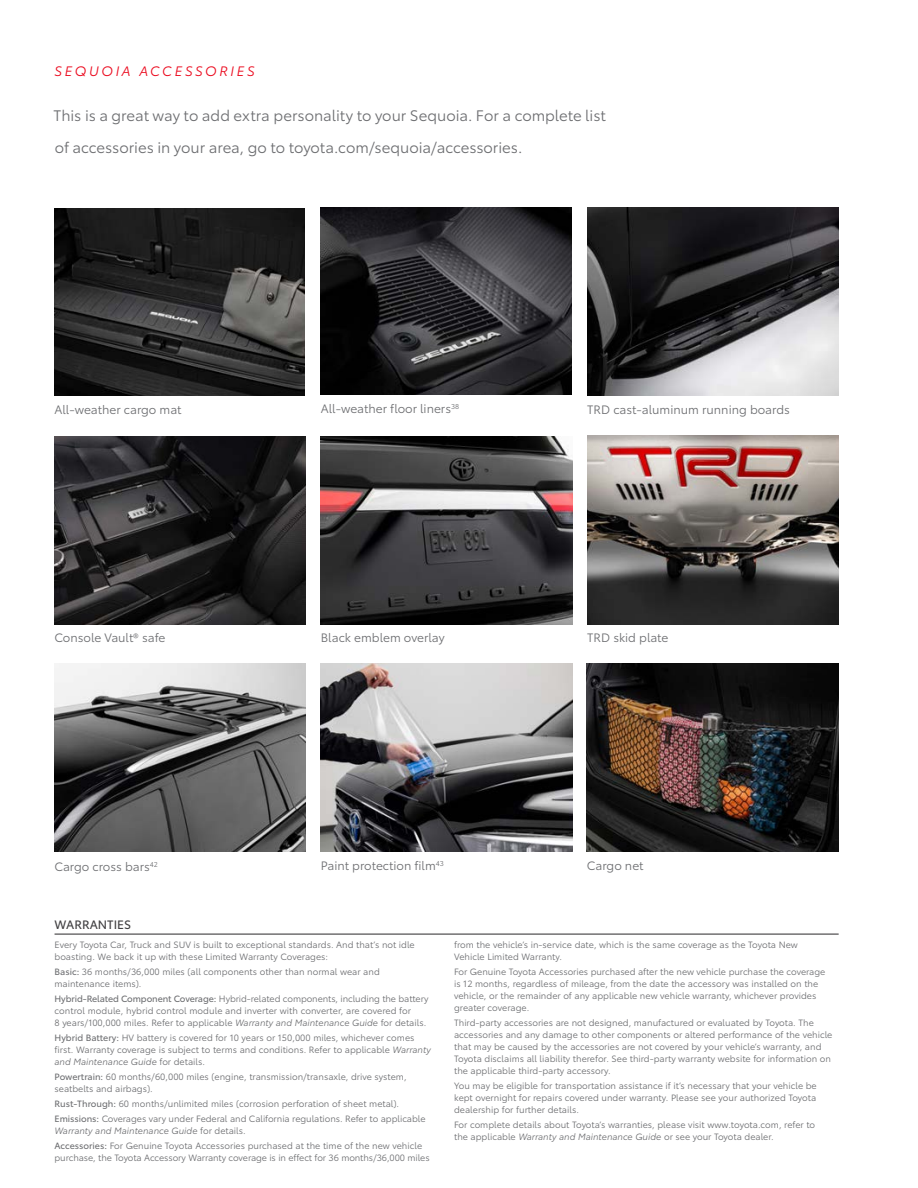
<style>
.page{position:relative;width:918px;height:1188px;background:#fff}
.page>*{position:absolute;margin:0;border:0;box-sizing:border-box;transform-origin:0 0}
.t1{font:15px/31.5px "Toyota Type";color:#6d6e71}
.t2{font:italic 13.5px "Toyota Type";letter-spacing:.2em;color:#eb0a1e}
.t3{font:12px "Toyota Type";color:#6d6e71}
.t4{font:12px "Toyota Type";color:#414042}
.t5{font:9px/12px "Toyota Type";color:#6d6e71}
.s1{font-style:inherit}
.s2{font-style:italic}
</style>
<div class="page">
<img style="left:55px;top:664px;width:250px;height:188px">
<img style="left:55px;top:208px;width:249px;height:188px">
<img style="left:321px;top:208px;width:251px;height:187px">
<img style="left:321px;top:436px;width:252px;height:188px">
<img style="left:587px;top:208px;width:252px;height:187px">
<img style="left:55px;top:436px;width:251px;height:188px">
<img style="left:588px;top:435px;width:251px;height:189px">
<img style="left:321px;top:664px;width:252px;height:188px">
<img style="left:587px;top:664px;width:252px;height:188px">
<hr style="left:55px;top:934px;width:784px;height:1px;background:#414042">
<h2 class="t2" style="left:55px;top:60px;width:202px">SEQUOIA ACCESSORIES</h2>
<h1 class="t1" style="left:54px;top:99px;width:554px">This is a great way to add extra personality to your Sequoia. For a complete list of accessories in your area, go to toyota.com/sequoia/accessories.</h1>
<h3 class="t3" style="left:55px;top:401px;width:129px">All-weather cargo mat</h3>
<h3 class="t3" style="left:321px;top:400px;width:140px">All-weather floor liners<sup>38</sup></h3>
<h3 class="t3" style="left:587px;top:401px;width:204px">TRD cast-aluminum running boards</h3>
<h3 class="t3" style="left:55px;top:629px;width:112px">Console Vault® safe</h3>
<h3 class="t3" style="left:321px;top:629px;width:125px">Black emblem overlay</h3>
<h3 class="t3" style="left:587px;top:629px;width:83px">TRD skid plate</h3>
<h3 class="t3" style="left:55px;top:858px;width:105px">Cargo cross bars<sup>42</sup></h3>
<h3 class="t3" style="left:321px;top:857px;width:125px">Paint protection film<sup>43</sup></h3>
<h3 class="t3" style="left:587px;top:857px;width:58px">Cargo net</h3>
<h3 class="t4" style="left:55px;top:916px;width:78px">WARRANTIES</h3>
<p class="t5" style="left:55px;top:939px;width:362px">Every Toyota Car, Truck and SUV is built to exceptional standards. And that’s not idle boasting. We back it up with these Limited Warranty Coverages:</p>
<p class="t5" style="left:55px;top:966px;width:327px"><span class="s1">Basic:</span> 36 months/36,000 miles (all components other than normal wear and maintenance items).</p>
<p class="t5" style="left:55px;top:993px;width:375px"><span class="s1">Hybrid-Related Component Coverage:</span> Hybrid-related components, including the battery control module, hybrid control module and inverter with converter, are covered for<br>8 years/100,000 miles. Refer to applicable <span class="s2">Warranty and Maintenance Guide</span> for details.</p>
<p class="t5" style="left:55px;top:1032px;width:378px"><span class="s1">Hybrid Battery:</span> HV battery is covered for 10 years or 150,000 miles, whichever comes first. Warranty coverage is subject to terms and conditions. Refer to applicable <span class="s2">Warranty and Maintenance Guide</span> for details.</p>
<p class="t5" style="left:55px;top:1071px;width:354px"><span class="s1">Powertrain:</span> 60 months/60,000 miles (engine, transmission/transaxle, drive system, seatbelts and airbags).</p>
<p class="t5" style="left:55px;top:1096px;width:373px;line-height:15px"><span class="s1">Rust-Through:</span> 60 months/unlimited miles (corrosion perforation of sheet metal).<br><span class="s1">Emissions:</span> Coverages vary under Federal and California regulations. Refer to applicable</p>
<p class="t5" style="left:55px;top:1123px;width:369px;line-height:15px"><span class="s2">Warranty and Maintenance Guide</span> for details.<br><span class="s1">Accessories:</span> For Genuine Toyota Accessories purchased at the time of the new vehicle</p>
<p class="t5" style="left:55px;top:1152px;width:377px">purchase, the Toyota Accessory Warranty coverage is in effect for 36 months/36,000 miles</p>
<p class="t5" style="left:454px;top:939px;width:345px">from the vehicle’s in-service date, which is the same coverage as the Toyota New<br>Vehicle Limited Warranty.</p>
<p class="t5" style="left:454px;top:966px;width:373px">For Genuine Toyota Accessories purchased after the new vehicle purchase the coverage is 12 months, regardless of mileage, from the date the accessory was installed on the vehicle, or the remainder of any applicable new vehicle warranty, whichever provides greater coverage.</p>
<p class="t5" style="left:454px;top:1017px;width:380px">Third-party accessories are not designed, manufactured or evaluated by Toyota. The accessories and any damage to other components or altered performance of the vehicle that may be caused by the accessories are not covered by your vehicle’s warranty, and Toyota disclaims all liability therefor. See third-party warranty website for information on the applicable third-party accessory.</p>
<p class="t5" style="left:454px;top:1080px;width:364px;text-align:justify">You may be eligible for transportation assistance if it’s necessary that your vehicle be kept overnight for repairs covered under warranty. Please see your authorized Toyota dealership for further details.</p>
<p class="t5" style="left:454px;top:1119px;width:363px">For complete details about Toyota’s warranties, please visit www.toyota.com, refer to the applicable <span class="s2">Warranty and Maintenance Guide</span> or see your Toyota dealer.</p>
</div>
